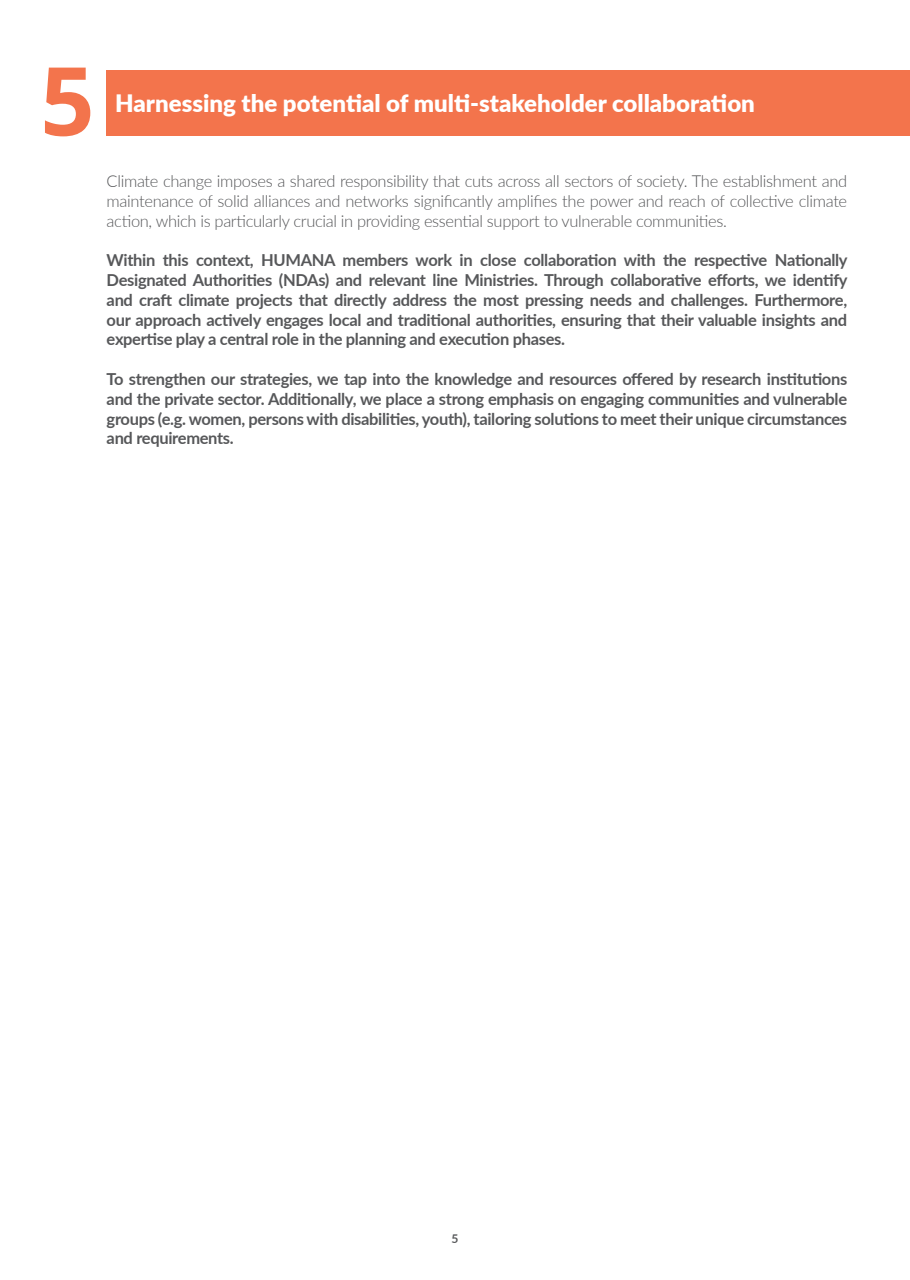
<style>
.page{position:relative;width:910px;height:1280px;background:#fff}
.page>*{position:absolute;margin:0;border:0;box-sizing:border-box;transform-origin:0 0}
.t1{font:700 95.1px "Open Sans";color:#f3744c}
.t2{font:900 24px "Lato";color:#fff}
.t3{font:700 16.5px/19.8px "Lato";letter-spacing:-.02em;color:#57585a;text-align:justify}
.t4{font:300 16.5px/19.8px "Lato";letter-spacing:-.02em;color:#57585a;text-align:justify}
.t5{font:700 12px "Lato";color:#57585a}
</style>
<div class="page">
<div style="left:107px;top:70px;width:803px;height:65px;background:#f3744c"></div>
<h1 class="t1" style="left:40px;top:34px;width:56px">5</h1>
<h2 class="t2" style="left:115px;top:85px;width:641px">Harnessing the potential of multi-stakeholder collaboration</h2>
<p class="t4" style="left:107px;top:171px;width:742px">Climate change imposes a shared responsibility that cuts across all sectors of society. The establishment and maintenance of solid alliances and networks significantly amplifies the power and reach of collective climate action, which is particularly crucial in providing essential support to vulnerable communities.</p>
<p class="t3" style="left:107px;top:250px;width:742px">Within this context, HUMANA members work in close collaboration with the respective Nationally Designated Authorities (NDAs) and relevant line Ministries. Through collaborative efforts, we identify and craft climate projects that directly address the most pressing needs and challenges. Furthermore, our approach actively engages local and traditional authorities, ensuring that their valuable insights and expertise play a central role in the planning and execution phases.</p>
<p class="t3" style="left:107px;top:368px;width:742px">To strengthen our strategies, we tap into the knowledge and resources offered by research institutions and the private sector. Additionally, we place a strong emphasis on engaging communities and vulnerable groups (e.g. women, persons with disabilities, youth), tailoring solutions to meet their unique circumstances and requirements.</p>
<p class="t5" style="left:451px;top:1230px;width:8px">5</p>
</div>
